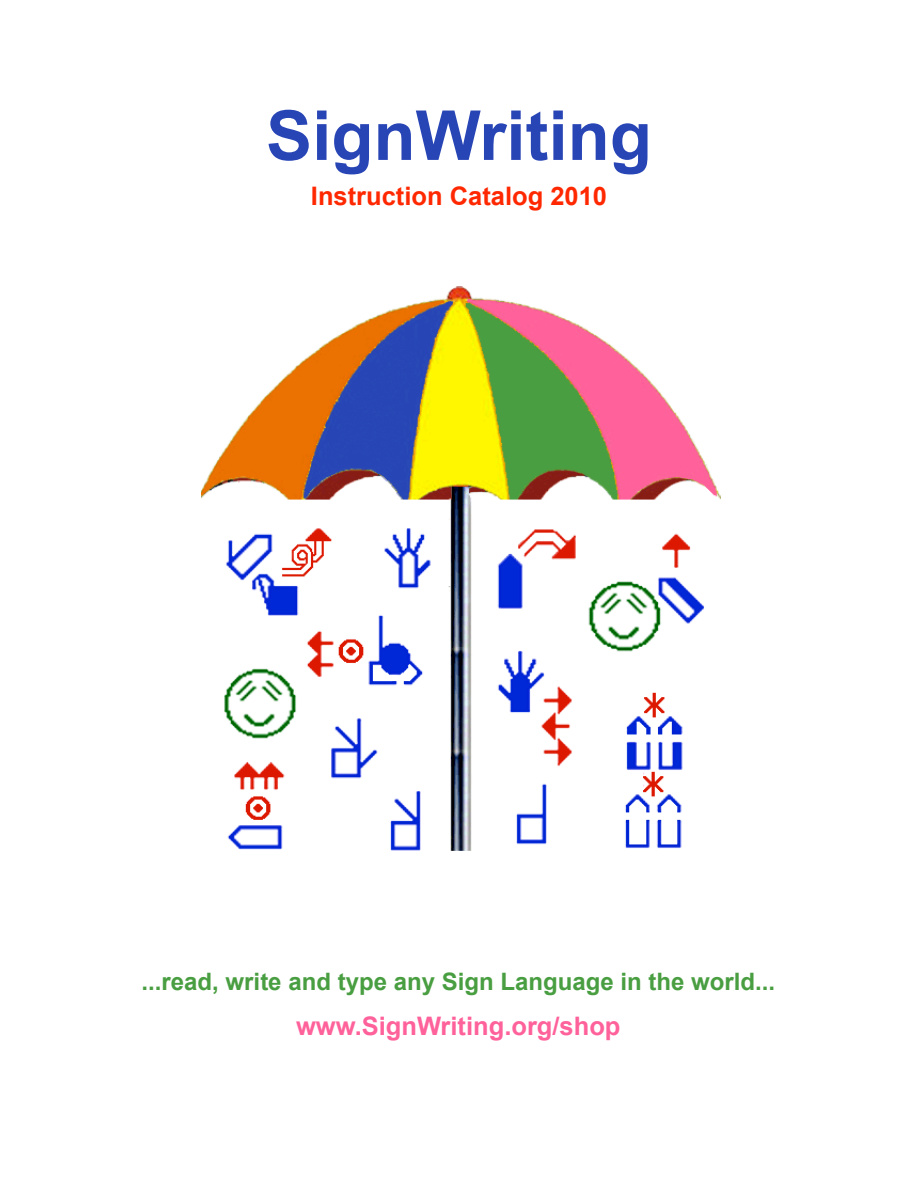
<style>
.page{position:relative;width:918px;height:1188px;background:#fff}
.page>*{position:absolute;margin:0;border:0;box-sizing:border-box;transform-origin:0 0}
.t1{font:700 69px "Arial";color:#2845b6}
.t2{font:700 25.5px "Arial";color:#ff619a}
.t3{font:700 25.5px "Arial";color:#ff2800}
.t4{font:700 24px "Arial";color:#499e41}
</style>
<div class="page">
<img style="left:201px;top:286px;width:519px;height:565px">
<p class="t1" style="left:266px;top:90px;width:387px">SignWriting</p>
<p class="t3" style="left:311px;top:179px;width:298px">Instruction Catalog 2010</p>
<p class="t4" style="left:142px;top:966px;width:635px">...read, write and type any Sign Language in the world...</p>
<p class="t2" style="left:296px;top:1009px;width:326px">www.SignWriting.org/shop</p>
</div>
